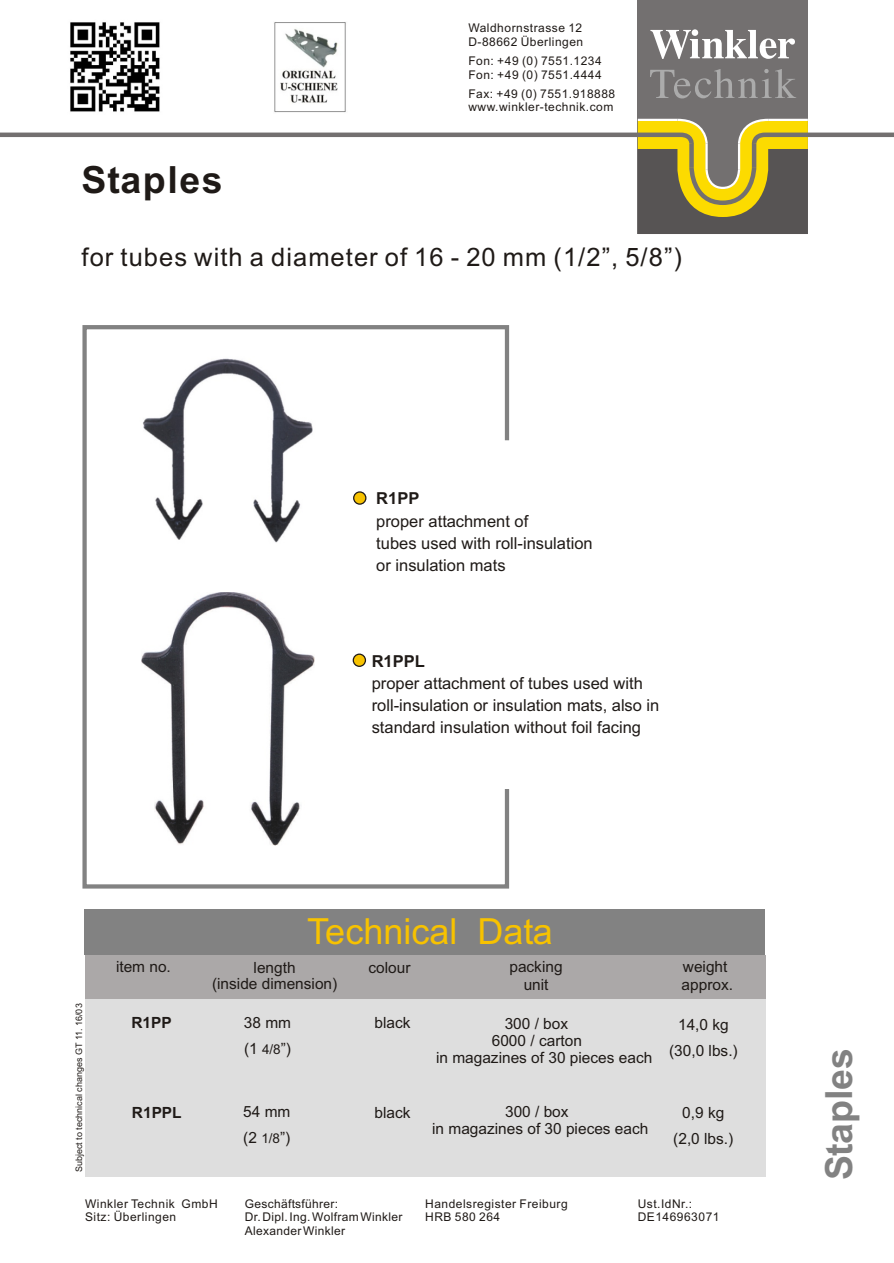
<style>
.page{position:relative;width:894px;height:1263px;background:#fff}
.page>*{position:absolute;margin:0;border:0;box-sizing:border-box;transform-origin:0 0}
.t1{font:700 37.5px "Arial";color:#828282}
.t2{font:700 37.5px "Arial";letter-spacing:.04em;color:#1f1a17}
.t3{font:36px "Arial";color:#f7c200}
.t4{font:25.5px "Arial";letter-spacing:.04em;color:#1f1a17}
.t5{font:16.5px/22px "Arial";color:#1f1a17}
.t6{font:700 16.5px "Arial";color:#1f1a17}
.t7{font:15.45px/26px "Arial";color:#1f1a17;text-align:center}
.t8{font:700 15.45px "Arial";color:#1f1a17}
.t9{font:12px/13.4px "Arial";letter-spacing:.04em;color:#1f1a17}
.t10{font:9px "Arial";color:#1f1a17}
.s1{font-size:13.5px}
</style>
<div class="page">
<div style="left:638px;top:0;width:170px;height:234px;background:#737070"></div>
<svg style="left:0;top:118px;width:894px;height:116px"></svg>
<hr style="left:768px;top:119px;width:40px;height:2px;background:#fff">
<svg style="left:650px;top:29px;width:145px;height:30px"></svg>
<svg style="left:650px;top:69px;width:146px;height:29px"></svg>
<div style="left:86px;top:998px;width:680px;height:179px;background:#dedede"></div>
<svg style="left:82px;top:325px;width:428px;height:564px"></svg>
<img style="left:140px;top:355px;width:177px;height:193px">
<img style="left:141px;top:592px;width:174px;height:253px">
<svg style="left:353px;top:491px;width:13px;height:14px"></svg>
<div style="left:353px;top:654px;width:13px;height:13px;background:#f7c200;border:1px solid #1f1a17;border-radius:50%"></div>
<div style="left:85px;top:955px;width:680px;height:44px;background:#aba8a8"></div>
<div style="left:85px;top:909px;width:680px;height:46px;background:#828282"></div>
<img style="left:70px;top:22px;width:90px;height:90px">
<img style="left:274px;top:22px;width:72px;height:91px">
<h1 class="t2" style="left:82px;top:165px;width:143px">Staples</h1>
<p class="t9" style="left:468px;top:22px;width:116px">Waldhornstrasse 12<br>D-88662 Überlingen</p>
<p class="t9" style="left:468px;top:55px;width:135px">Fon: +49 (0) 7551.1234<br>Fon: +49 (0) 7551.4444</p>
<p class="t9" style="left:468px;top:88px;width:148px">Fax: +49 (0) 7551.918888 www.winkler-technik.com</p>
<h3 class="t4" style="left:82px;top:247px;width:602px">for tubes with a diameter of 16 - 20 mm (1/2”, 5/8”)</h3>
<h3 class="t6" style="left:376px;top:492px;width:45px">R1PP</h3>
<h3 class="t5" style="left:376px;top:511px;width:218px">proper attachment of<br>tubes used with roll-insulation or insulation mats</h3>
<h3 class="t6" style="left:372px;top:655px;width:55px">R1PPL</h3>
<h3 class="t5" style="left:372px;top:673px;width:289px">proper attachment of tubes used with roll-insulation or insulation mats, also in standard insulation without foil facing</h3>
<h2 class="t3" style="left:307px;top:918px;width:247px">Technical Data</h2>
<p class="t10" style="left:76px;top:1172px;width:170px;rotate:-90deg">Subject to technical changes GT 11. 16/03</p>
<p class="t7" style="left:116px;top:955px;width:56px">item no.</p>
<p class="t7" style="left:510px;top:960px;width:55px;line-height:17.2px">packing unit</p>
<p class="t7" style="left:682px;top:960px;width:53px;line-height:17.2px;text-align:left">weight approx.</p>
<p class="t7" style="left:212px;top:961px;width:127px;line-height:15.8px">length<br>(inside dimension)</p>
<p class="t7" style="left:369px;top:956px;width:44px">colour</p>
<p class="t8" style="left:131px;top:1016px;width:42px">R1PP</p>
<p class="t8" style="left:132px;top:1107px;width:51px">R1PPL</p>
<p class="t7" style="left:244px;top:1011px;width:49px;text-align:left">38 mm (1 <span class="s1">4/8</span>”)</p>
<p class="t7" style="left:243px;top:1100px;width:49px;text-align:left">54 mm (2 <span class="s1">1/8</span>”)</p>
<p class="t7" style="left:375px;top:1011px;width:38px">black</p>
<p class="t7" style="left:375px;top:1101px;width:38px">black</p>
<p class="t7" style="left:505px;top:1012px;width:65px">300 / box</p>
<p class="t7" style="left:492px;top:1029px;width:92px">6000 / carton</p>
<p class="t7" style="left:436px;top:1046px;width:218px">in magazines of 30 pieces each</p>
<p class="t7" style="left:432px;top:1104px;width:218px;line-height:17.2px">300 / box<br>in magazines of 30 pieces each</p>
<p class="t7" style="left:669px;top:1013px;width:70px">14,0 kg (30,0 lbs.)</p>
<p class="t7" style="left:673px;top:1101px;width:62px">0,9 kg (2,0 lbs.)</p>
<p class="t9" style="left:85px;top:1198px;width:134px">Winkler Technik GmbH<br>Sitz: Überlingen</p>
<p class="t9" style="left:245px;top:1198px;width:159px">Geschäftsführer:<br>Dr. Dipl. Ing. Wolfram Winkler<br>Alexander Winkler</p>
<p class="t9" style="left:425px;top:1198px;width:144px">Handelsregister Freiburg<br>HRB 580 264</p>
<p class="t9" style="left:638px;top:1198px;width:83px">Ust.IdNr.:<br>DE146963071</p>
<h1 class="t1" style="left:825px;top:1180px;width:133px;rotate:-90deg">Staples</h1>
</div>
